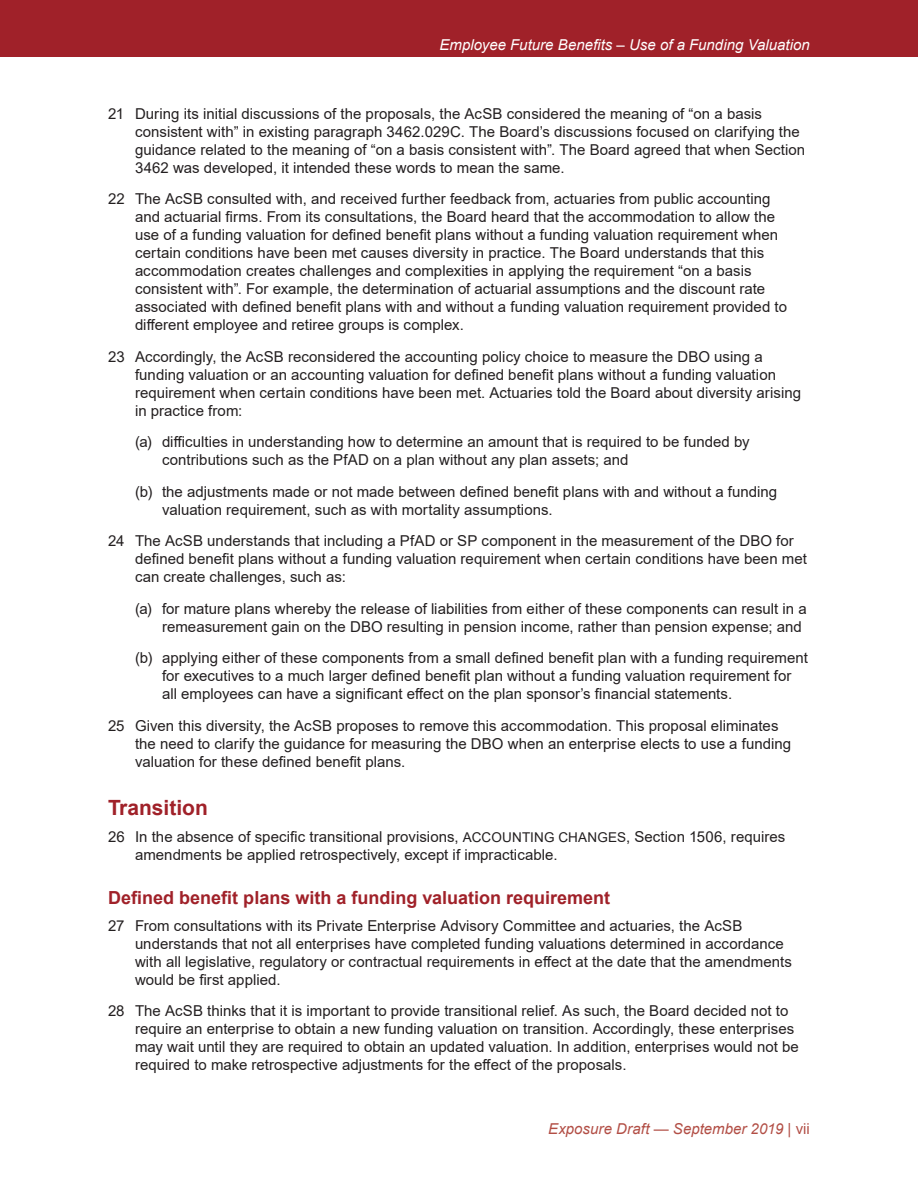
<style>
.page{position:relative;width:918px;height:1188px;background:#fff}
.page>*{position:absolute;margin:0;border:0;box-sizing:border-box;transform-origin:0 0}
.Head_2{font:700 21px "Arial";color:#a02129}
.Head_3{font:700 18px "Arial";color:#a02129}
.Bullet_1{font:15px/18px "Arial";letter-spacing:.005em;color:#231f20}
.Bullet_2{font:15px/18px "Arial";color:#231f20}
.t1{font:italic 15px "Arial";color:#fff}
.t2{font:italic 15px "Arial";letter-spacing:.005em;color:#b24e45}
.s1{font-size:13.5px}
.s2{font-style:normal}
</style>
<div class="page">
<div style="left:0;top:0;width:918px;height:57px;background:#a02129"></div>
<p class="t1" style="left:440px;top:35px;width:372px">Employee Future Benefits – Use of a Funding Valuation</p>
<p class="Bullet_1" style="left:135px;top:105px;width:672px;text-indent:-27px">21 During its initial discussions of the proposals, the AcSB considered the meaning of “on a basis consistent with” in existing paragraph 3462.029C. The Board’s discussions focused on clarifying the guidance related to the meaning of “on a basis consistent with”. The Board agreed that when Section 3462 was developed, it intended these words to mean the same.</p>
<p class="Bullet_1" style="left:135px;top:190px;width:654px;text-indent:-27px">22 The AcSB consulted with, and received further feedback from, actuaries from public accounting and actuarial firms. From its consultations, the Board heard that the accommodation to allow the use of a funding valuation for defined benefit plans without a funding valuation requirement when certain conditions have been met causes diversity in practice. The Board understands that this accommodation creates challenges and complexities in applying the requirement “on a basis consistent with”. For example, the determination of actuarial assumptions and the discount rate associated with defined benefit plans with and without a funding valuation requirement provided to different employee and retiree groups is complex.</p>
<p class="Bullet_1" style="left:135px;top:348px;width:668px;text-indent:-27px">23 Accordingly, the AcSB reconsidered the accounting policy choice to measure the DBO using a funding valuation or an accounting valuation for defined benefit plans without a funding valuation requirement when certain conditions have been met. Actuaries told the Board about diversity arising in practice from:</p>
<p class="Bullet_2" style="left:162px;top:433px;width:589px;text-indent:-27px">(a) difficulties in understanding how to determine an amount that is required to be funded by contributions such as the PfAD on a plan without any plan assets; and</p>
<p class="Bullet_2" style="left:162px;top:483px;width:617px;text-indent:-27px">(b) the adjustments made or not made between defined benefit plans with and without a funding valuation requirement, such as with mortality assumptions.</p>
<p class="Bullet_1" style="left:135px;top:532px;width:673px;text-indent:-27px">24 The AcSB understands that including a PfAD or SP component in the measurement of the DBO for defined benefit plans without a funding valuation requirement when certain conditions have been met can create challenges, such as:</p>
<p class="Bullet_2" style="left:162px;top:600px;width:646px;text-indent:-27px">(a) for mature plans whereby the release of liabilities from either of these components can result in a remeasurement gain on the DBO resulting in pension income, rather than pension expense; and</p>
<p class="Bullet_2" style="left:162px;top:649px;width:647px;text-indent:-27px">(b) applying either of these components from a small defined benefit plan with a funding requirement for executives to a much larger defined benefit plan without a funding valuation requirement for all employees can have a significant effect on the plan sponsor’s financial statements.</p>
<p class="Bullet_1" style="left:135px;top:717px;width:658px;text-indent:-27px">25 Given this diversity, the AcSB proposes to remove this accommodation. This proposal eliminates the need to clarify the guidance for measuring the DBO when an enterprise elects to use a funding valuation for these defined benefit plans.</p>
<p class="Head_2" style="left:108px;top:792px;width:101px">Transition</p>
<p class="Bullet_1" style="left:135px;top:827px;width:652px;text-indent:-27px">26 In the absence of specific transitional provisions, <span class="s1">ACCOUNTING CHANGES</span>, Section 1506, requires amendments be applied retrospectively, except if impracticable.</p>
<p class="Head_3" style="left:108px;top:885px;width:504px">Defined benefit plans with a funding valuation requirement</p>
<p class="Bullet_1" style="left:135px;top:916px;width:658px;text-indent:-27px">27 From consultations with its Private Enterprise Advisory Committee and actuaries, the AcSB understands that not all enterprises have completed funding valuations determined in accordance with all legislative, regulatory or contractual requirements in effect at the date that the amendments would be first applied.</p>
<p class="Bullet_1" style="left:135px;top:1002px;width:665px;text-indent:-27px">28 The AcSB thinks that it is important to provide transitional relief. As such, the Board decided not to require an enterprise to obtain a new funding valuation on transition. Accordingly, these enterprises may wait until they are required to obtain an updated valuation. In addition, enterprises would not be required to make retrospective adjustments for the effect of the proposals.</p>
<p class="t2" style="left:548px;top:1119px;width:263px">Exposure Draft — September 2019 <span class="s2">| vii</span></p>
</div>
